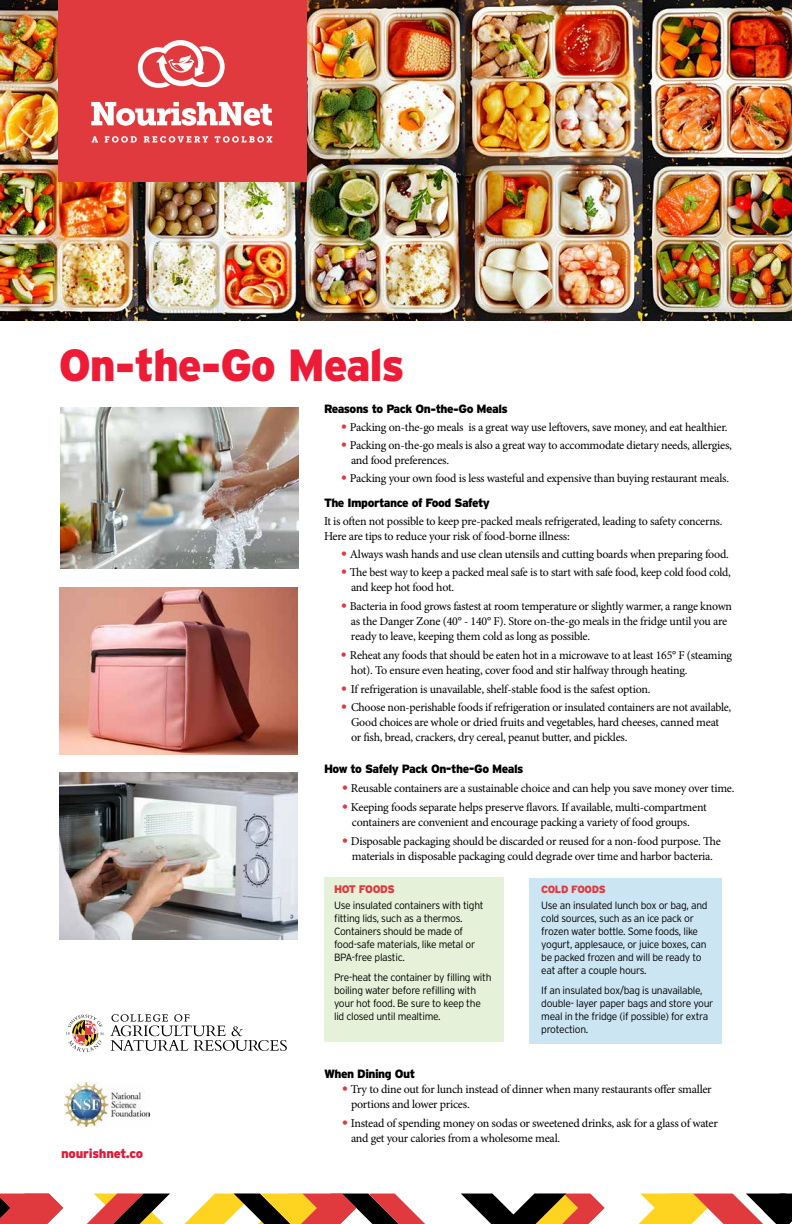
<style>
.page{position:relative;width:792px;height:1224px;background:#fff}
.page>*{position:absolute;margin:0;border:0;box-sizing:border-box;transform-origin:0 0}
.t1{font:900 45px "Interstate";letter-spacing:-.03em;color:#ed1b36}
.t2{font:900 13px "Interstate";letter-spacing:-.02em;color:#e31837}
.t3{font:12px/15px "Minion Pro";letter-spacing:-.025em;color:#000}
.t4{font:900 12px "Interstate";letter-spacing:-.04em;color:#000}
.t5{font:900 11px "Interstate";letter-spacing:-.045em;color:#e03a3e}
.t6{font:300 10.5px/13px "Interstate";letter-spacing:-.03em;color:#000}
.t7{font:900 10.5px "Interstate";letter-spacing:-.03em;color:#e03a3e}
.s1{font-family:"Interstate";font-weight:700;color:#e03a3e}
</style>
<div class="page">
<img style="left:0;top:0;width:792px;height:320px">
<div style="left:58px;top:0;width:249px;height:181px;background:#e03a3e"></div>
<svg style="left:91px;top:102px;width:181px;height:24px"></svg>
<svg style="left:92px;top:136px;width:6px;height:6px"></svg>
<svg style="left:105px;top:136px;width:32px;height:7px"></svg>
<svg style="left:144px;top:136px;width:64px;height:7px"></svg>
<svg style="left:215px;top:136px;width:57px;height:7px"></svg>
<svg style="left:138px;top:40px;width:87px;height:48px"></svg>
<svg style="left:0;top:1194px;width:63px;height:30px;background:#d64d50"></svg>
<svg style="left:87px;top:1194px;width:83px;height:30px"></svg>
<svg style="left:184px;top:1194px;width:241px;height:30px"></svg>
<svg style="left:461px;top:1194px;width:143px;height:30px"></svg>
<svg style="left:639px;top:1194px;width:153px;height:30px"></svg>
<img style="left:61px;top:408px;width:238px;height:161px">
<img style="left:60px;top:773px;width:238px;height:167px">
<img style="left:60px;top:587px;width:238px;height:167px">
<svg style="left:110px;top:1014px;width:177px;height:37px"></svg>
<svg style="left:66px;top:1015px;width:38px;height:37px"></svg>
<img style="left:64px;top:1083px;width:86px;height:44px">
<div style="left:529px;top:878px;width:193px;height:165px;background:#cce5f2"></div>
<div style="left:324px;top:878px;width:179px;height:164px;background:#e5f2d9"></div>
<h1 class="t1" style="left:59px;top:338px;width:347px">On-the-Go Meals</h1>
<p class="t4" style="left:324px;top:402px;width:185px">Reasons to Pack On-the-Go Meals</p>
<p class="t3" style="left:341px;top:420px;width:388px"><span class="s1">•</span> Packing on-the-go meals is a great way use leftovers, save money, and eat healthier.</p>
<p class="t3" style="left:351px;top:438px;width:382px;text-indent:-10px"><span class="s1">•</span> Packing on-the-go meals is also a great way to accommodate dietary needs, allergies, and food preferences.</p>
<p class="t3" style="left:341px;top:471px;width:390px"><span class="s1">•</span> Packing your own food is less wasteful and expensive than buying restaurant meals.</p>
<p class="t4" style="left:324px;top:496px;width:167px">The Importance of Food Safety</p>
<p class="t3" style="left:324px;top:514px;width:400px">It is often not possible to keep pre-packed meals refrigerated, leading to safety concerns.<br>Here are tips to reduce your risk of food-borne illness:</p>
<p class="t3" style="left:341px;top:547px;width:389px"><span class="s1">•</span> Always wash hands and use clean utensils and cutting boards when preparing food.</p>
<p class="t3" style="left:351px;top:565px;width:381px;text-indent:-10px"><span class="s1">•</span> The best way to keep a packed meal safe is to start with safe food, keep cold food cold, and keep hot food hot.</p>
<p class="t3" style="left:351px;top:599px;width:383px;text-indent:-10px"><span class="s1">•</span> Bacteria in food grows fastest at room temperature or slightly warmer, a range known as the Danger Zone (40° - 140° F). Store on-the-go meals in the fridge until you are ready to leave, keeping them cold as long as possible.</p>
<p class="t3" style="left:351px;top:648px;width:383px;text-indent:-10px"><span class="s1">•</span> Reheat any foods that should be eaten hot in a microwave to at least 165° F (steaming hot). To ensure even heating, cover food and stir halfway through heating.</p>
<p class="t3" style="left:341px;top:682px;width:311px"><span class="s1">•</span> If refrigeration is unavailable, shelf-stable food is the safest option.</p>
<p class="t3" style="left:351px;top:700px;width:382px;text-indent:-10px"><span class="s1">•</span> Choose non-perishable foods if refrigeration or insulated containers are not available,<br>Good choices are whole or dried fruits and vegetables, hard cheeses, canned meat or fish, bread, crackers, dry cereal, peanut butter, and pickles.</p>
<p class="t4" style="left:324px;top:761px;width:201px">How to Safely Pack On-the-Go Meals</p>
<p class="t3" style="left:342px;top:780px;width:394px"><span class="s1">•</span> Reusable containers are a sustainable choice and can help you save money over time.</p>
<p class="t3" style="left:342px;top:799px;width:366px;text-align:center"><span class="s1">•</span> Keeping foods separate helps preserve flavors. If available, multi-compartment containers are convenient and encourage packing a variety of food groups.</p>
<p class="t3" style="left:342px;top:833px;width:380px;text-align:center"><span class="s1">•</span> Disposable packaging should be discarded or reused for a non-food purpose. The materials in disposable packaging could degrade over time and harbor bacteria.</p>
<p class="t5" style="left:334px;top:882px;width:62px">HOT FOODS</p>
<p class="t6" style="left:334px;top:899px;width:151px">Use insulated containers with tight fitting lids, such as a thermos.<br>Containers should be made of food-safe materials, like metal or<br>BPA-free plastic.</p>
<p class="t6" style="left:334px;top:971px;width:159px">Pre-heat the container by filling with boiling water before refilling with your hot food. Be sure to keep the lid closed until mealtime.</p>
<p class="t7" style="left:541px;top:883px;width:66px">COLD FOODS</p>
<p class="t6" style="left:541px;top:898px;width:168px">Use an insulated lunch box or bag, and cold sources, such as an ice pack or frozen water bottle. Some foods, like yogurt, applesauce, or juice boxes, can be packed frozen and will be ready to eat after a couple hours.</p>
<p class="t6" style="left:541px;top:983px;width:174px">If an insulated box/bag is unavailable, double- layer paper bags and store your meal in the fridge (if possible) for extra protection.</p>
<p class="t2" style="left:61px;top:1146px;width:83px">nourishnet.co</p>
<p class="t4" style="left:324px;top:1066px;width:93px">When Dining Out</p>
<p class="t3" style="left:351px;top:1081px;width:362px;text-indent:-9px"><span class="s1">•</span> Try to dine out for lunch instead of dinner when many restaurants offer smaller portions and lower prices.</p>
<p class="t3" style="left:351px;top:1115px;width:368px;text-indent:-9px"><span class="s1">•</span> Instead of spending money on sodas or sweetened drinks, ask for a glass of water and get your calories from a wholesome meal.</p>
</div>
